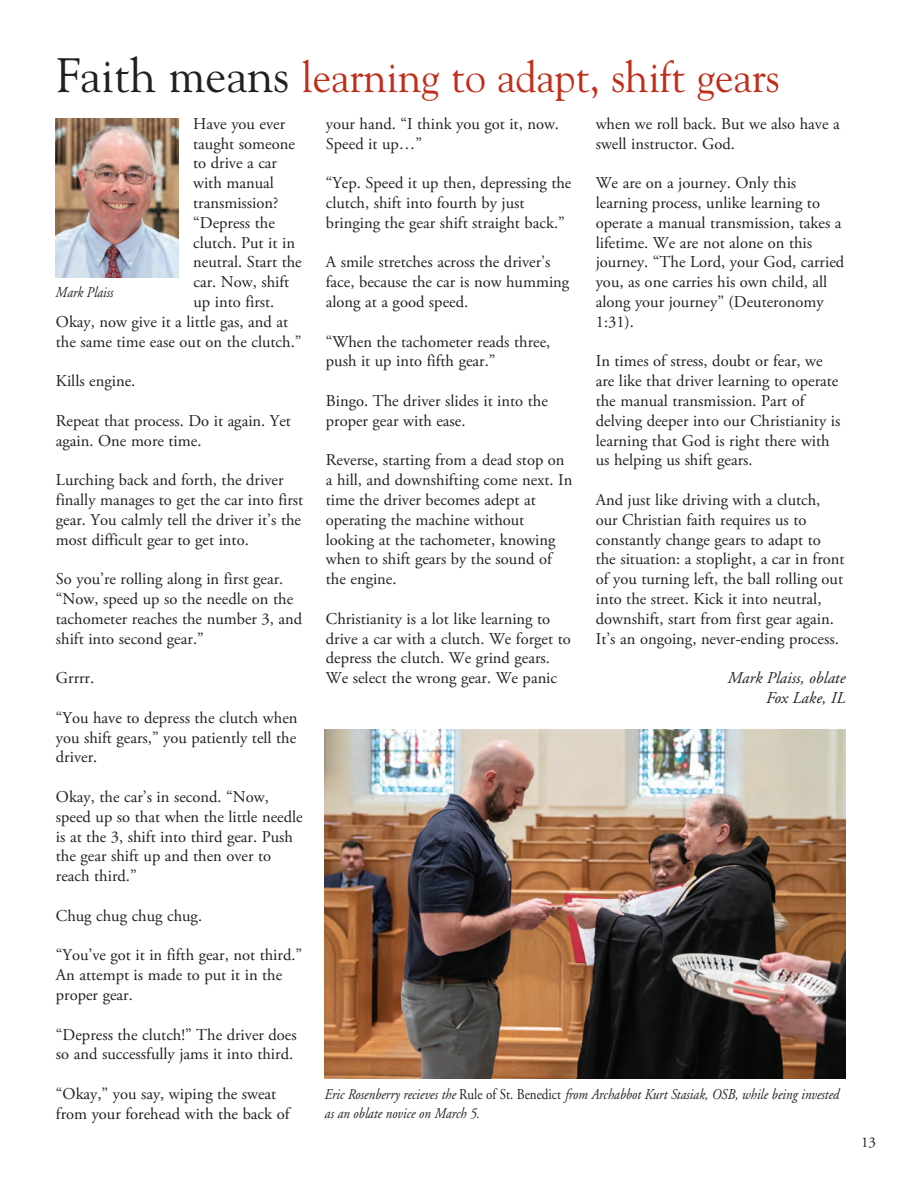
<style>
.page{position:relative;width:918px;height:1188px;background:#fff}
.page>*{position:absolute;margin:0;border:0;box-sizing:border-box;transform-origin:0 0}
.t1{font:43.5px "Goudy";color:#c02d19;scale:.96 1}
.t2{font:16.5px/19.8px "Adobe Garamond Pro";color:#231f20}
.t3{font:italic 16.5px/19.8px "Adobe Garamond";color:#231f20;text-align:right}
.t4{font:italic 15px/19.5px "Adobe Garamond";color:#231f20;scale:.87 1}
.t5{font:15px "Adobe Garamond";color:#231f20}
.s1{font-size:48px;color:#231f20}
.s2{font-style:normal}
</style>
<div class="page">
<img style="left:56px;top:118px;width:122px;height:160px">
<img style="left:324px;top:730px;width:522px;height:348px">
<h1 class="t1" style="left:57px;top:60px;width:755px"><span class="s1">Faith means</span> learning to adapt, shift gears</h1>
<p class="t2" style="left:193px;top:115px;width:94px">Have you ever</p>
<p class="t2" style="left:193px;top:135px;width:103px">taught someone</p>
<p class="t2" style="left:193px;top:155px;width:85px">to drive a car</p>
<p class="t2" style="left:193px;top:175px;width:82px">with manual</p>
<p class="t2" style="left:193px;top:194px;width:87px">transmission?</p>
<p class="t2" style="left:193px;top:214px;width:83px">“Depress the</p>
<p class="t2" style="left:193px;top:234px;width:103px">clutch. Put it in</p>
<p class="t2" style="left:193px;top:254px;width:110px">neutral. Start the</p>
<p class="t2" style="left:193px;top:274px;width:97px">car. Now, shift</p>
<p class="t2" style="left:193px;top:293px;width:82px">up into first.</p>
<p class="t2" style="left:56px;top:313px;width:234px">Okay, now give it a little gas, and at</p>
<p class="t2" style="left:56px;top:333px;width:247px">the same time ease out on the clutch.”</p>
<p class="t2" style="left:56px;top:373px;width:81px">Kills engine.</p>
<p class="t2" style="left:56px;top:412px;width:237px">Repeat that process. Do it again. Yet again. One more time.</p>
<p class="t2" style="left:56px;top:472px;width:249px">Lurching back and forth, the driver finally manages to get the car into first gear. You calmly tell the driver it’s the most difficult gear to get into.</p>
<p class="t2" style="left:56px;top:571px;width:248px">So you’re rolling along in first gear. “Now, speed up so the needle on the tachometer reaches the number 3, and shift into second gear.”</p>
<p class="t2" style="left:56px;top:670px;width:40px">Grrrr.</p>
<p class="t2" style="left:56px;top:709px;width:243px;text-align:justify">“You have to depress the clutch when you shift gears,” you patiently tell the driver.</p>
<p class="t2" style="left:56px;top:788px;width:248px">Okay, the car’s in second. “Now, speed up so that when the little needle is at the 3, shift into third gear. Push the gear shift up and then over to reach third.”</p>
<p class="t2" style="left:56px;top:907px;width:148px">Chug chug chug chug.</p>
<p class="t2" style="left:56px;top:947px;width:248px">“You’ve got it in fifth gear, not third.”<br>An attempt is made to put it in the proper gear.</p>
<p class="t2" style="left:56px;top:1026px;width:242px">“Depress the clutch!” The driver does so and successfully jams it into third.</p>
<p class="t2" style="left:56px;top:1085px;width:235px">“Okay,” you say, wiping the sweat from your forehead with the back of</p>
<p class="t4" style="left:55px;top:284px;width:68px">Mark Plaiss</p>
<p class="t2" style="left:326px;top:115px;width:235px">your hand. “I think you got it, now.<br>Speed it up…”</p>
<p class="t2" style="left:326px;top:175px;width:247px">“Yep. Speed it up then, depressing the clutch, shift into fourth by just bringing the gear shift straight back.”</p>
<p class="t2" style="left:326px;top:254px;width:245px">A smile stretches across the driver’s face, because the car is now humming along at a good speed.</p>
<p class="t2" style="left:326px;top:333px;width:226px">“When the tachometer reads three, push it up into fifth gear.”</p>
<p class="t2" style="left:326px;top:392px;width:224px">Bingo. The driver slides it into the proper gear with ease.</p>
<p class="t2" style="left:326px;top:452px;width:248px">Reverse, starting from a dead stop on a hill, and downshifting come next. In time the driver becomes adept at operating the machine without looking at the tachometer, knowing when to shift gears by the sound of the engine.</p>
<p class="t2" style="left:326px;top:610px;width:246px">Christianity is a lot like learning to drive a car with a clutch. We forget to depress the clutch. We grind gears.<br>We select the wrong gear. We panic</p>
<p class="t2" style="left:596px;top:115px;width:246px">when we roll back. But we also have a swell instructor. God.</p>
<p class="t2" style="left:596px;top:175px;width:250px">We are on a journey. Only this learning process, unlike learning to operate a manual transmission, takes a lifetime. We are not alone on this journey. “The Lord, your God, carried you, as one carries his own child, all along your journey” (Deuteronomy<br>1:31).</p>
<p class="t2" style="left:596px;top:353px;width:246px">In times of stress, doubt or fear, we are like that driver learning to operate the manual transmission. Part of delving deeper into our Christianity is learning that God is right there with us helping us shift gears.</p>
<p class="t2" style="left:596px;top:491px;width:250px">And just like driving with a clutch, our Christian faith requires us to constantly change gears to adapt to the situation: a stoplight, a car in front of you turning left, the ball rolling out into the street. Kick it into neutral, downshift, start from first gear again.<br>It’s an ongoing, never-ending process.</p>
<p class="t3" style="left:727px;top:670px;width:119px">Mark Plaiss, oblate<br>Fox Lake, IL</p>
<p class="t4" style="left:324px;top:1085px;width:593px">Eric Rosenberry recieves the <span class="s2">Rule of St. Benedict</span> from Archabbot Kurt Stasiak, OSB, while being invested as an oblate novice on March 5.</p>
<p class="t5" style="left:861px;top:1134px;width:16px">13</p>
</div>
